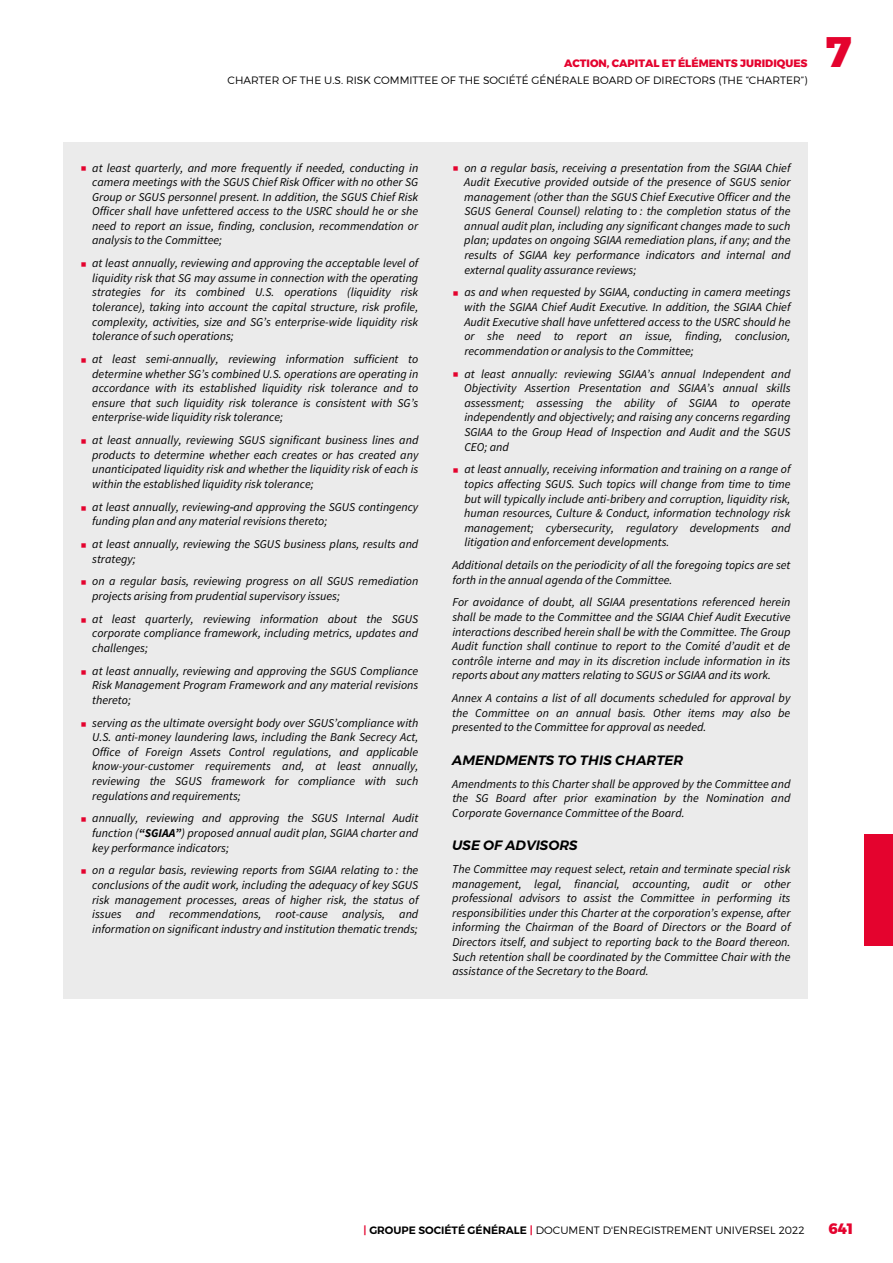
<style>
.page{position:relative;width:893px;height:1263px;background:#fff}
.page>*{position:absolute;margin:0;border:0;box-sizing:border-box;transform-origin:0 0}
.t1{font:800 42.6px "Montserrat";color:#e4032e}
.t2{font:800 15px "Montserrat";color:#e4032e}
.t3{font:italic 600 13.5px "Montserrat";color:#000}
.t4{font:italic 12px/14.5px "Source Sans Pro";color:#000;text-align:justify}
.t5{font:300 10.65px "Montserrat";color:#000}
.t6{font:800 10.65px "Montserrat";color:#e4032e}
.s1{font-weight:700}
.s2{font-weight:600;color:#e4032e}
.s3{font-weight:600}
</style>
<div class="page">
<div style="left:865px;top:834px;width:28px;height:112px;background:#e4032e"></div>
<div style="left:63px;top:142px;width:744px;height:857px;background:#ebebeb"></div>
<p class="t6" style="left:564px;top:55px;width:245px">ACTION, CAPITAL ET ÉLÉMENTS JURIDIQUES</p>
<p class="t5" style="left:228px;top:74px;width:581px">CHARTER OF THE U.S. RISK COMMITTEE OF THE SOCIÉTÉ GÉNÉRALE BOARD OF DIRECTORS (THE “CHARTER”)</p>
<h1 class="t1" style="left:826px;top:18px;width:27px">7</h1>
<p class="t4" style="left:92px;top:160px;width:328px">at least quarterly, and more frequently if needed, conducting in camera meetings with the SGUS Chief Risk Officer with no other SG Group or SGUS personnel present. In addition, the SGUS Chief Risk Officer shall have unfettered access to the USRC should he or she need to report an issue, finding, conclusion, recommendation or analysis to the Committee;</p>
<p class="t4" style="left:92px;top:256px;width:328px">at least annually, reviewing and approving the acceptable level of liquidity risk that SG may assume in connection with the operating strategies for its combined U.S. operations (liquidity risk tolerance), taking into account the capital structure, risk profile, complexity, activities, size and SG’s enterprise-wide liquidity risk tolerance of such operations;</p>
<p class="t4" style="left:92px;top:352px;width:328px">at least semi-annually, reviewing information sufficient to determine whether SG’s combined U.S. operations are operating in accordance with its established liquidity risk tolerance and to ensure that such liquidity risk tolerance is consistent with SG’s enterprise-wide liquidity risk tolerance;</p>
<p class="t4" style="left:92px;top:433px;width:328px">at least annually, reviewing SGUS significant business lines and products to determine whether each creates or has created any unanticipated liquidity risk and whether the liquidity risk of each is within the established liquidity risk tolerance;</p>
<p class="t4" style="left:92px;top:499px;width:328px">at least annually, reviewing and approving the SGUS contingency funding plan and any material revisions thereto;</p>
<p class="t4" style="left:92px;top:536px;width:328px">at least annually, reviewing the SGUS business plans, results and strategy;</p>
<p class="t4" style="left:92px;top:574px;width:328px">on a regular basis, reviewing progress on all SGUS remediation projects arising from prudential supervisory issues;</p>
<p class="t4" style="left:92px;top:611px;width:328px">at least quarterly, reviewing information about the SGUS corporate compliance framework, including metrics, updates and challenges;</p>
<p class="t4" style="left:92px;top:663px;width:328px">at least annually, reviewing and approving the SGUS Compliance Risk Management Program Framework and any material revisions thereto;</p>
<p class="t4" style="left:92px;top:715px;width:328px">serving as the ultimate oversight body over SGUS’compliance with U.S. anti-money laundering laws, including the Bank Secrecy Act, Office of Foreign Assets Control regulations, and applicable know-your-customer requirements and, at least annually, reviewing the SGUS framework for compliance with such regulations and requirements;</p>
<p class="t4" style="left:92px;top:811px;width:328px">annually, reviewing and approving the SGUS Internal Audit function (<span class="s1">“SGIAA”</span>) proposed annual audit plan, SGIAA charter and key performance indicators;</p>
<p class="t4" style="left:92px;top:863px;width:328px">on a regular basis, reviewing reports from SGIAA relating to : the conclusions of the audit work, including the adequacy of key SGUS risk management processes, areas of higher risk, the status of issues and recommendations, root-cause analysis, and information on significant industry and institution thematic trends;</p>
<p class="t4" style="left:464px;top:160px;width:328px">on a regular basis, receiving a presentation from the SGIAA Chief Audit Executive provided outside of the presence of SGUS senior management (other than the SGUS Chief Executive Officer and the SGUS General Counsel) relating to : the completion status of the annual audit plan, including any significant changes made to such plan; updates on ongoing SGIAA remediation plans, if any; and the results of SGIAA key performance indicators and internal and external quality assurance reviews;</p>
<p class="t4" style="left:464px;top:285px;width:328px">as and when requested by SGIAA, conducting in camera meetings with the SGIAA Chief Audit Executive. In addition, the SGIAA Chief Audit Executive shall have unfettered access to the USRC should he or she need to report an issue, finding, conclusion, recommendation or analysis to the Committee;</p>
<p class="t4" style="left:464px;top:366px;width:328px">at least annually: reviewing SGIAA’s annual Independent and Objectivity Assertion Presentation and SGIAA’s annual skills assessment; assessing the ability of SGIAA to operate independently and objectively; and raising any concerns regarding SGIAA to the Group Head of Inspection and Audit and the SGUS CEO; and</p>
<p class="t4" style="left:464px;top:462px;width:328px">at least annually, receiving information and training on a range of topics affecting SGUS. Such topics will change from time to time but will typically include anti-bribery and corruption, liquidity risk, human resources, Culture &amp; Conduct, information technology risk management; cybersecurity, regulatory developments and litigation and enforcement developments.</p>
<p class="t4" style="left:452px;top:558px;width:340px">Additional details on the periodicity of all the foregoing topics are set forth in the annual agenda of the Committee.</p>
<p class="t4" style="left:452px;top:595px;width:340px">For avoidance of doubt, all SGIAA presentations referenced herein shall be made to the Committee and the SGIAA Chief Audit Executive interactions described herein shall be with the Committee. The Group Audit function shall continue to report to the Comité d’audit et de contrôle interne and may in its discretion include information in its reports about any matters relating to SGUS or SGIAA and its work.</p>
<p class="t4" style="left:452px;top:691px;width:340px">Annex A contains a list of all documents scheduled for approval by the Committee on an annual basis. Other items may also be presented to the Committee for approval as needed.</p>
<p class="t3" style="left:452px;top:749px;width:232px">AMENDMENTS TO THIS CHARTER</p>
<p class="t4" style="left:452px;top:776px;width:340px">Amendments to this Charter shall be approved by the Committee and the SG Board after prior examination by the Nomination and Corporate Governance Committee of the Board.</p>
<p class="t3" style="left:452px;top:834px;width:127px">USE OF ADVISORS</p>
<p class="t4" style="left:452px;top:861px;width:340px">The Committee may request select, retain and terminate special risk management, legal, financial, accounting, audit or other professional advisors to assist the Committee in performing its responsibilities under this Charter at the corporation’s expense, after informing the Chairman of the Board of Directors or the Board of Directors itself, and subject to reporting back to the Board thereon.<br>Such retention shall be coordinated by the Committee Chair with the assistance of the Secretary to the Board.</p>
<p class="t5" style="left:363px;top:1224px;width:443px"><span class="s2">|</span> <span class="s3">GROUPE SOCIÉTÉ GÉNÉRALE</span> <span class="s2">|</span> DOCUMENT D'ENREGISTREMENT UNIVERSEL 2022</p>
<p class="t2" style="left:829px;top:1216px;width:26px">641</p>
</div>
